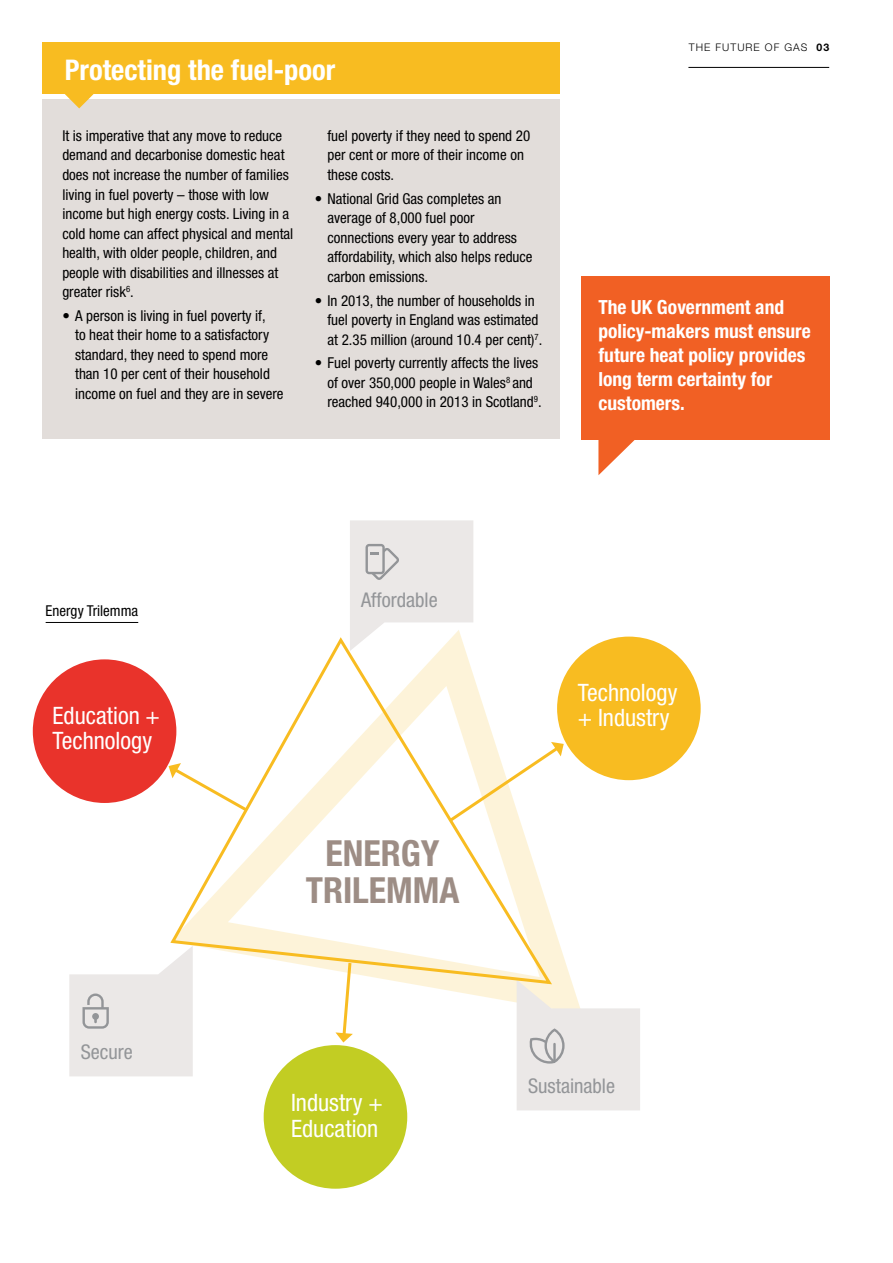
<style>
.page{position:relative;width:893px;height:1263px;background:#fff}
.page>*{position:absolute;margin:0;border:0;box-sizing:border-box;transform-origin:0 0}
.t1{font:700 condensed 36px/37.5px "Helvetica Neue";color:#9d8d85;text-align:center}
.t2{font:700 condensed 28.5px "Helvetica Neue";color:#fff}
.t3{font:condensed 24px/25.5px "Helvetica Neue";color:#fff}
.t4{font:condensed 20.25px "Helvetica Neue";color:#939598}
.t5{font:700 condensed 19.5px/24px "Helvetica Neue";color:#fff}
.t6{font:condensed 15px/19.5px "Helvetica Neue";color:#000}
.t7{font:300 10.5px "Helvetica Neue";letter-spacing:.1em;color:#000}
.s1{font-weight:700}
</style>
<div class="page">
<div style="left:33px;top:659px;width:143px;height:144px;background:#e9332b;border-radius:50%"></div>
<div style="left:264px;top:1045px;width:143px;height:144px;background:#c2cd23;border-radius:50%"></div>
<div style="left:557px;top:637px;width:144px;height:143px;background:#f8bc21;border-radius:50%"></div>
<hr style="left:46px;top:622px;width:92px;height:1px;background:#000">
<hr style="left:688px;top:67px;width:141px;height:1px;background:#000">
<div style="left:43px;top:99px;width:517px;height:340px;background:#e2ddda"></div>
<div style="left:43px;top:43px;width:517px;height:51px;background:#f8bc21"></div>
<svg style="left:65px;top:94px;width:29px;height:14px"></svg>
<svg style="left:424px;top:654px;width:158px;height:349px"></svg>
<svg style="left:517px;top:980px;width:123px;height:130px;background:#ece9e7"></svg>
<hr style="left:553px;top:1043px;width:3px;height:18px;background:#939598">
<svg style="left:350px;top:520px;width:123px;height:116px;background:#eae8e7"></svg>
<svg style="left:69px;top:967px;width:124px;height:109px;background:#eae7e6"></svg>
<svg style="left:335px;top:986px;width:18px;height:56px"></svg>
<svg style="left:555px;top:742px;width:9px;height:82px"></svg>
<svg style="left:168px;top:636px;width:387px;height:350px"></svg>
<div style="left:581px;top:276px;width:248px;height:164px;background:#f16024"></div>
<svg style="left:598px;top:440px;width:37px;height:35px"></svg>
<h2 class="t2" style="left:65px;top:52px;width:272px">Protecting the fuel-poor</h2>
<p class="t6" style="left:62px;top:126px;width:232px">It is imperative that any move to reduce demand and decarbonise domestic heat does not increase the number of families living in fuel poverty – those with low income but high energy costs. Living in a cold home can affect physical and mental health, with older people, children, and people with disabilities and illnesses at greater risk<sup>6</sup>.</p>
<p class="t6" style="left:75px;top:306px;width:210px;text-indent:-13px">• A person is living in fuel poverty if,<br>to heat their home to a satisfactory standard, they need to spend more than 10 per cent of their household income on fuel and they are in severe</p>
<p class="t6" style="left:327px;top:126px;width:204px">fuel poverty if they need to spend 20 per cent or more of their income on these costs.</p>
<p class="t6" style="left:327px;top:189px;width:207px;text-indent:-13px">• National Grid Gas completes an average of 8,000 fuel poor connections every year to address affordability, which also helps reduce carbon emissions.</p>
<p class="t6" style="left:327px;top:290px;width:216px;text-indent:-13px">• In 2013, the number of households in fuel poverty in England was estimated at 2.35 million (around 10.4 per cent)<sup>7</sup>.</p>
<p class="t6" style="left:327px;top:353px;width:216px;text-indent:-13px">• Fuel poverty currently affects the lives of over 350,000 people in Wales<sup>8</sup> and reached 940,000 in 2013 in Scotland<sup>9</sup>.</p>
<p class="t7" style="left:689px;top:41px;width:142px">THE FUTURE OF GAS <span class="s1">03</span></p>
<h3 class="t5" style="left:598px;top:295px;width:214px">The UK Government and policy-makers must ensure future heat policy provides long term certainty for customers.</h3>
<p class="t6" style="left:46px;top:601px;width:94px">Energy Trilemma</p>
<h3 class="t3" style="left:53px;top:702px;width:109px">Education +<br>Technology</h3>
<h3 class="t4" style="left:81px;top:1040px;width:54px">Secure</h3>
<h3 class="t4" style="left:361px;top:588px;width:78px">Affordable</h3>
<h1 class="t1" style="left:306px;top:834px;width:155px">ENERGY<br>TRILEMMA</h1>
<h3 class="t3" style="left:578px;top:679px;width:101px">Technology + Industry</h3>
<h3 class="t3" style="left:291px;top:1090px;width:93px">Industry +<br>Education</h3>
<h3 class="t4" style="left:528px;top:1074px;width:89px">Sustainable</h3>
</div>
